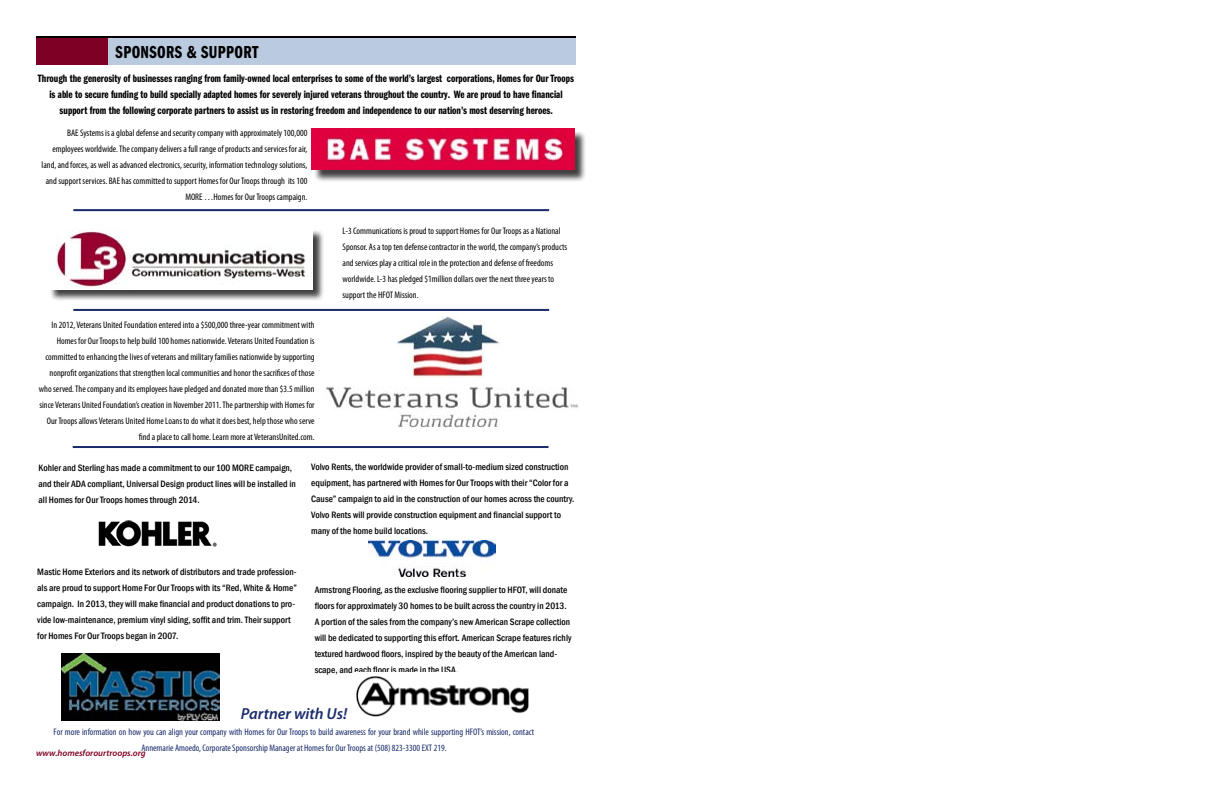
<style>
.page{position:relative;width:1224px;height:792px;background:#fff}
.page>*{position:absolute;margin:0;border:0;box-sizing:border-box;transform-origin:0 0}
.t1{font:18px "ITC Franklin Gothic Std Dm Cp";letter-spacing:.02em;color:#000}
.t2{font:italic 600 16px "Myriad Pro";color:#182a6a}
.t3{font:11px/16px "ITC Franklin Gothic Std Dm Cp";color:#000;text-align:center}
.t4{font:condensed 9.5px/16px "Myriad Pro";color:#000;text-align:right}
.t5{font:500 condensed 9.5px/16px "Franklin Gothic";color:#000}
.t6{font:condensed 9.5px/16px "Myriad Pro";color:#182a6a;text-align:center}
.t7{font:italic 600 9px "Myriad Pro";color:#7f0025}
</style>
<div class="page">
<div style="left:106px;top:36px;width:470px;height:29px;background:#bacbdf"></div>
<div style="left:36px;top:36px;width:72px;height:29px;background:#7f0025"></div>
<hr style="left:36px;top:36px;width:540px;height:2px;background:#000">
<div style="left:314px;top:131px;width:273px;height:52px;background:#000;opacity:.75"></div>
<img style="left:312px;top:129px;width:262px;height:41px">
<div style="left:50px;top:230px;width:275px;height:72px;background:#000;opacity:.75"></div>
<img style="left:50px;top:230px;width:262px;height:59px">
<img style="left:326px;top:316px;width:253px;height:112px">
<hr style="left:73px;top:209px;width:476px;height:2px;background:#182a6a">
<hr style="left:73px;top:309px;width:476px;height:2px;background:#182a6a">
<hr style="left:73px;top:446px;width:476px;height:2px;background:#182a6a">
<img style="left:356px;top:676px;width:173px;height:41px">
<img style="left:369px;top:541px;width:127px;height:35px">
<img style="left:98px;top:520px;width:119px;height:27px">
<img style="left:62px;top:654px;width:158px;height:67px">
<p class="t1" style="left:116px;top:43px;width:144px">SPONSORS &amp; SUPPORT</p>
<p class="t3" style="left:38px;top:71px;width:538px">Through the generosity of businesses ranging from family-owned local enterprises to some of the world’s largest corporations, Homes for Our Troops is able to secure funding to build specially adapted homes for severely injured veterans throughout the country. We are proud to have financial</p>
<p class="t3" style="left:60px;top:103px;width:495px">support from the following corporate partners to assist us in restoring freedom and independence to our nation’s most deserving heroes.</p>
<p class="t4" style="left:67px;top:124px;width:242px">BAE Systems is a global defense and security company with approximately 100,000</p>
<p class="t4" style="left:42px;top:140px;width:267px">employees worldwide. The company delivers a full range of products and services for air, land, and forces, as well as advanced electronics, security, information technology solutions, and support services. BAE has committed to support Homes for Our Troops through its 100<br>MORE …Homes for Our Troops campaign.</p>
<p class="t4" style="left:343px;top:223px;width:226px;text-align:left">L-3 Communications is proud to support Homes for Our Troops as a National<br>Sponsor. As a top ten defense contractor in the world, the company’s products and services play a critical role in the protection and defense of freedoms</p>
<p class="t4" style="left:343px;top:271px;width:213px">worldwide. L-3 has pledged $1million dollars over the next three years to</p>
<p class="t4" style="left:343px;top:287px;width:78px">support the HFOT Mission.</p>
<p class="t4" style="left:52px;top:317px;width:265px;text-align:center">In 2012, Veterans United Foundation entered into a $500,000 three-year commitment with<br>Homes for Our Troops to help build 100 homes nationwide. Veterans United Foundation is</p>
<p class="t4" style="left:39px;top:349px;width:277px">committed to enhancing the lives of veterans and military families nationwide by supporting nonprofit organizations that strengthen local communities and honor the sacrifices of those who served. The company and its employees have pledged and donated more than $3.5 million since Veterans United Foundation’s creation in November 2011. The partnership with Homes for Our Troops allows Veterans United Home Loans to do what it does best, help those who serve find a place to call home. Learn more at VeteransUnited.com.</p>
<p class="t5" style="left:39px;top:460px;width:259px">Kohler and Sterling has made a commitment to our 100 MORE campaign, and their ADA compliant, Universal Design product lines will be installed in all Homes for Our Troops homes through 2014.</p>
<p class="t5" style="left:311px;top:458px;width:265px">Volvo Rents, the worldwide provider of small-to-medium sized construction equipment, has partnered with Homes for Our Troops with their “Color for a Cause” campaign to aid in the construction of our homes across the country.<br>Volvo Rents will provide construction equipment and financial support to many of the home build locations.</p>
<p class="t5" style="left:37px;top:564px;width:261px">Mastic Home Exteriors and its network of distributors and trade profession&shy;als are proud to support Home For Our Troops with its “Red, White &amp; Home” campaign. In 2013, they will make financial and product donations to pro&shy;vide low-maintenance, premium vinyl siding, soffit and trim. Their support for Homes For Our Troops began in 2007.</p>
<p class="t5" style="left:315px;top:582px;width:258px">Armstrong Flooring, as the exclusive flooring supplier to HFOT, will donate floors for approximately 30 homes to be built across the country in 2013.<br>A portion of the sales from the company’s new American Scrape collection will be dedicated to supporting this effort. American Scrape features richly textured hardwood floors, inspired by the beauty of the American land&shy;scape, and each floor is made in the USA.</p>
<p class="t2" style="left:241px;top:704px;width:108px">Partner with Us!</p>
<p class="t6" style="left:54px;top:724px;width:482px">For more information on how you can align your company with Homes for Our Troops to build awareness for your brand while supporting HFOT’s mission, contact<br>Annemarie Amoedo, Corporate Sponsorship Manager at Homes for Our Troops at (508) 823-3300 EXT 219.</p>
<p class="t7" style="left:36px;top:747px;width:111px">www.homesforourtroops.org</p>
</div>
